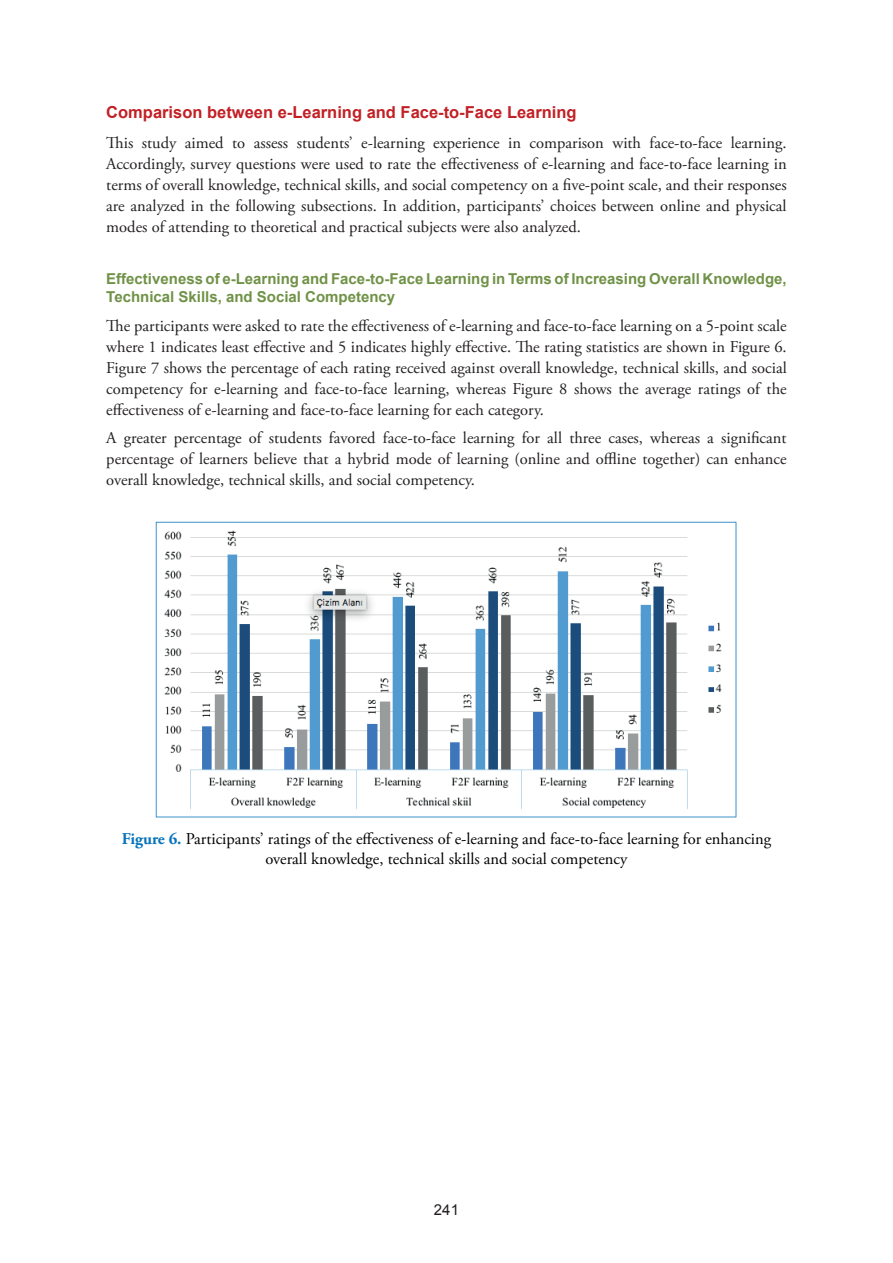
<style>
.page{position:relative;width:893px;height:1263px;background:#fff}
.page>*{position:absolute;margin:0;border:0;box-sizing:border-box;transform-origin:0 0}
.t1{font:16.5px/21px "Adobe Garamond Pro";color:#231f20;text-align:justify}
.t2{font:16.5px/19.8px "Adobe Garamond Pro";color:#000001;text-align:center}
.t3{font:700 16.5px "Arial";color:#c22025}
.t4{font:700 15px/18px "Arial";color:#709247}
.t5{font:15px "Arial";color:#231f20}
.s1{font-weight:700;color:#0873bb}
</style>
<div class="page">
<img style="left:156px;top:522px;width:581px;height:296px">
<p class="t3" style="left:106px;top:102px;width:472px">Comparison between e-Learning and Face-to-Face Learning</p>
<p class="t1" style="left:106px;top:133px;width:682px">This study aimed to assess students’ e-learning experience in comparison with face-to-face learning.<br>Accordingly, survey questions were used to rate the effectiveness of e-learning and face-to-face learning in terms of overall knowledge, technical skills, and social competency on a five-point scale, and their responses are analyzed in the following subsections. In addition, participants’ choices between online and physical modes of attending to theoretical and practical subjects were also analyzed.</p>
<p class="t4" style="left:106px;top:270px;width:682px">Effectiveness of e-Learning and Face-to-Face Learning in Terms of Increasing Overall Knowledge,<br>Technical Skills, and Social Competency</p>
<p class="t1" style="left:106px;top:316px;width:682px">The participants were asked to rate the effectiveness of e-learning and face-to-face learning on a 5-point scale where 1 indicates least effective and 5 indicates highly effective. The rating statistics are shown in Figure 6.<br>Figure 7 shows the percentage of each rating received against overall knowledge, technical skills, and social competency for e-learning and face-to-face learning, whereas Figure 8 shows the average ratings of the effectiveness of e-learning and face-to-face learning for each category.</p>
<p class="t1" style="left:106px;top:427px;width:682px">A greater percentage of students favored face-to-face learning for all three cases, whereas a significant percentage of learners believe that a hybrid mode of learning (online and offline together) can enhance overall knowledge, technical skills, and social competency.</p>
<p class="t2" style="left:122px;top:830px;width:651px"><span class="s1">Figure 6.</span> Participants’ ratings of the effectiveness of e-learning and face-to-face learning for enhancing overall knowledge, technical skills and social competency</p>
<p class="t5" style="left:434px;top:1199px;width:27px">241</p>
</div>
